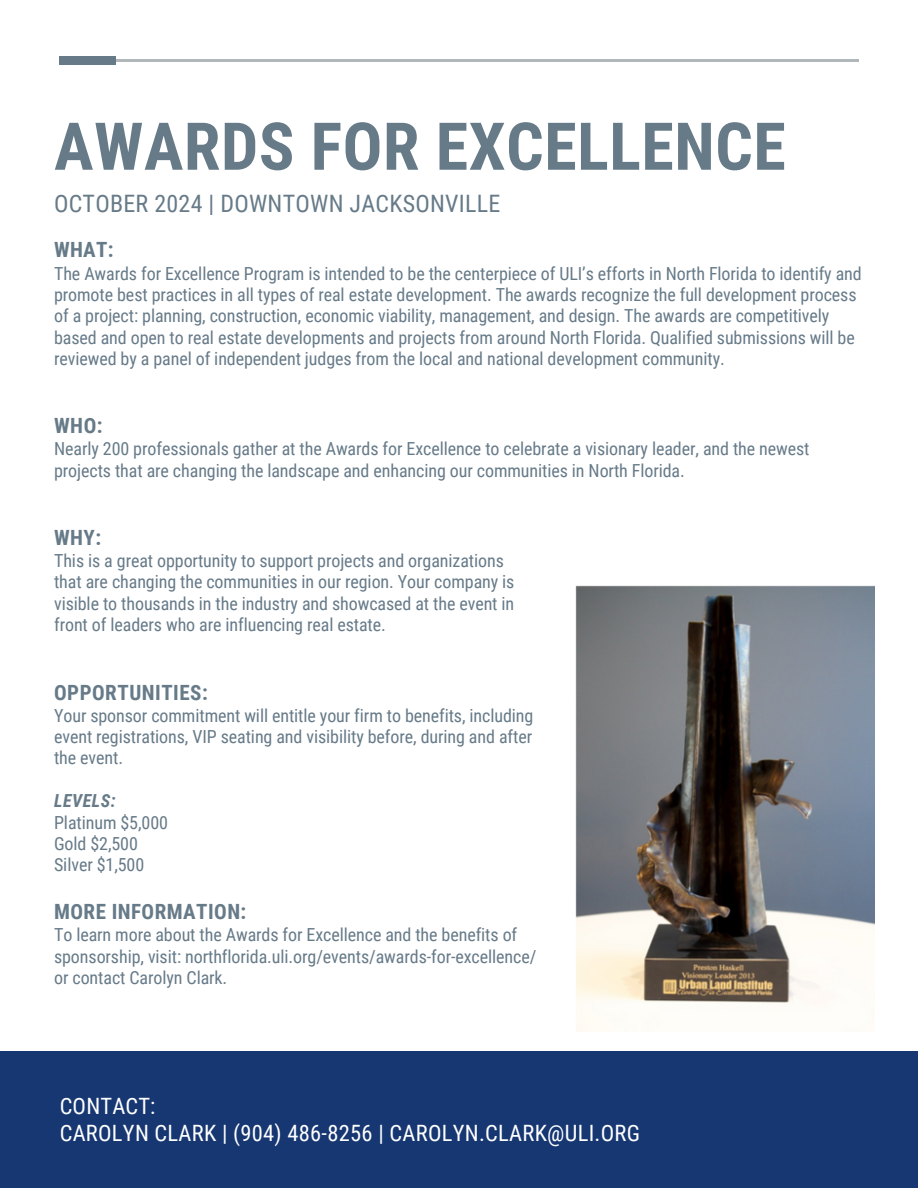
<style>
.page{position:relative;width:918px;height:1188px;background:#fff}
.page>*{position:absolute;margin:0;border:0;box-sizing:border-box;transform-origin:0 0}
.t1{font:700 66px "Roboto Condensed";letter-spacing:.01em;color:#667a88}
.t2{font:24px "Roboto Condensed";letter-spacing:.01em;color:#667a88}
.t3{font:22.5px "Roboto Condensed";letter-spacing:.015em;color:#fff}
.t4{font:700 21px "Roboto Condensed";letter-spacing:.025em;color:#667a88}
.t5{font:18px/21.3px "Roboto Condensed";letter-spacing:-.005em;color:#667a88}
.t6{font:italic 700 18px "Roboto Condensed";letter-spacing:.025em;color:#667a88}
</style>
<div class="page">
<img style="left:576px;top:585px;width:299px;height:447px">
<div style="left:0;top:1052px;width:918px;height:136px;background:#163772"></div>
<hr style="left:83px;top:60px;width:775px;height:1px;background:#b0b7bb">
<div style="left:60px;top:56px;width:56px;height:9px;background:#667a88"></div>
<p class="t1" style="left:54px;top:109px;width:733px">AWARDS FOR EXCELLENCE</p>
<p class="t2" style="left:54px;top:190px;width:448px">OCTOBER 2024 | DOWNTOWN JACKSONVILLE</p>
<p class="t4" style="left:54px;top:238px;width:61px">WHAT:</p>
<p class="t5" style="left:54px;top:263px;width:809px">The Awards for Excellence Program is intended to be the centerpiece of ULI’s efforts in North Florida to identify and promote best practices in all types of real estate development. The awards recognize the full development process of a project: planning, construction, economic viability, management, and design. The awards are competitively based and open to real estate developments and projects from around North Florida. Qualified submissions will be reviewed by a panel of independent judges from the local and national development community.</p>
<p class="t4" style="left:54px;top:414px;width:50px">WHO:</p>
<p class="t5" style="left:54px;top:439px;width:757px">Nearly 200 professionals gather at the Awards for Excellence to celebrate a visionary leader, and the newest projects that are changing the landscape and enhancing our communities in North Florida.</p>
<p class="t4" style="left:54px;top:526px;width:49px">WHY:</p>
<p class="t5" style="left:54px;top:550px;width:462px">This is a great opportunity to support projects and organizations that are changing the communities in our region. Your company is visible to thousands in the industry and showcased at the event in front of leaders who are influencing real estate.</p>
<p class="t4" style="left:54px;top:680px;width:155px">OPPORTUNITIES:</p>
<p class="t5" style="left:54px;top:705px;width:481px;text-align:justify">Your sponsor commitment will entitle your firm to benefits, including event registrations, VIP seating and visibility before, during and after the event.</p>
<p class="t6" style="left:54px;top:791px;width:63px">LEVELS:</p>
<p class="t5" style="left:54px;top:812px;width:115px">Platinum $5,000</p>
<p class="t5" style="left:54px;top:833px;width:85px">Gold $2,500</p>
<p class="t5" style="left:54px;top:855px;width:92px">Silver $1,500</p>
<p class="t4" style="left:54px;top:900px;width:194px">MORE INFORMATION:</p>
<p class="t5" style="left:54px;top:925px;width:484px">To learn more about the Awards for Excellence and the benefits of sponsorship, visit: northflorida.uli.org/events/awards-for-excellence/ or contact Carolyn Clark.</p>
<p class="t3" style="left:60px;top:1093px;width:97px">CONTACT:</p>
<p class="t3" style="left:60px;top:1120px;width:582px">CAROLYN CLARK | (904) 486-8256 | CAROLYN.CLARK@ULI.ORG</p>
</div>
